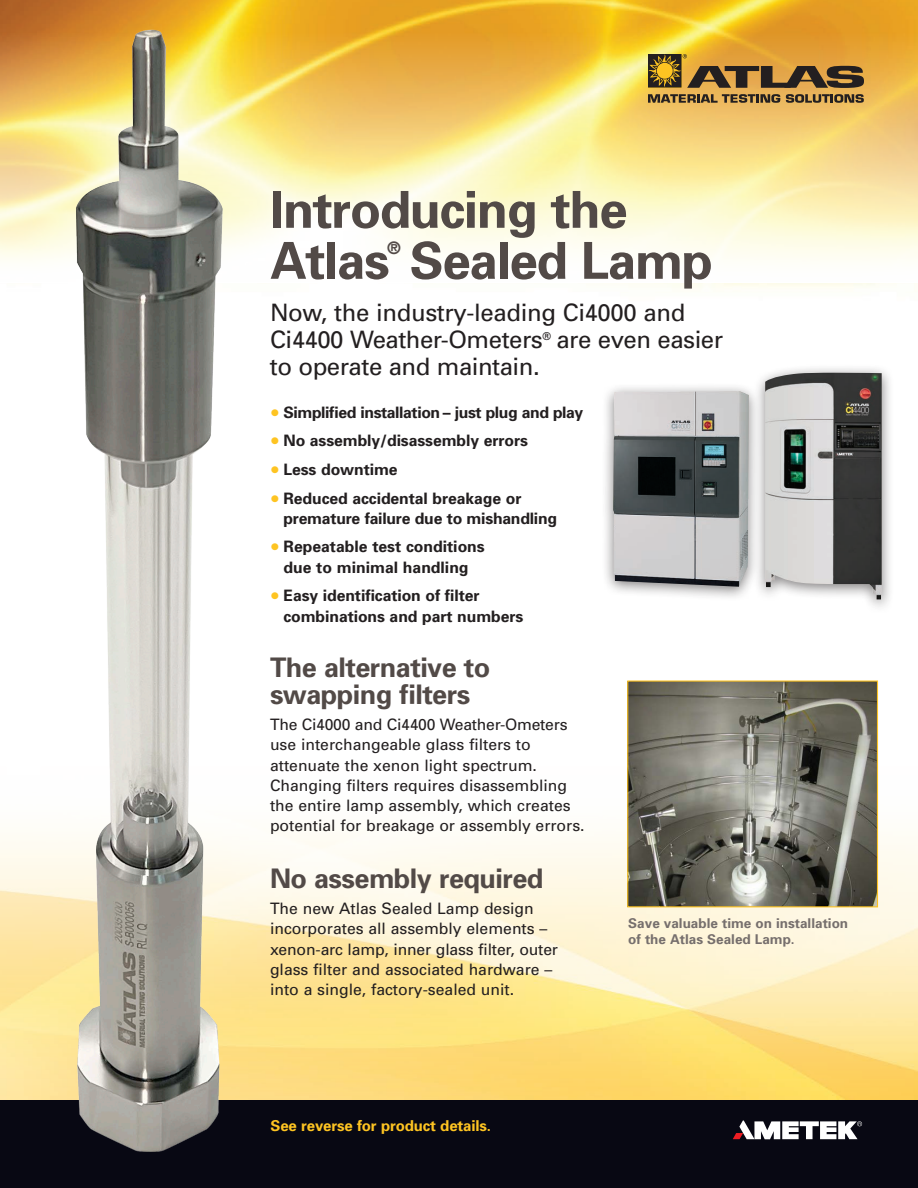
<style>
.page{position:relative;width:918px;height:1188px;background:#fff}
.page>*{position:absolute;margin:0;border:0;box-sizing:border-box;transform-origin:0 0}
.t1{font:700 51px/51px "Univers";letter-spacing:-.025em;color:#524a47}
.t2{font:700 27px/27px "Univers";letter-spacing:-.02em;color:#524a47}
.t3{font:24px/27px "Univers";letter-spacing:-.02em;color:#231f20}
.t4{font:700 17.25px "Univers";color:#524a47}
.t5{font:15.75px/20.2px "Univers";color:#231f20}
.t6{font:700 15.75px/20.2px "Univers";letter-spacing:-.005em;color:#231f20}
.t7{font:700 15.75px "Univers";letter-spacing:-.025em;color:#231f20}
.t8{font:700 15px "Univers";letter-spacing:-.01em;color:#fec422}
.t9{font:700 13.5px/16px "Univers";color:#766f6d}
.t10{font:10.8px "Univers";color:#231f20}
.s1{font-size:27.6px;color:#fec422}
</style>
<div class="page">
<img style="left:0;top:0;width:918px;height:760px">
<svg style="left:0;top:33px;width:918px;height:250px"></svg>
<svg style="left:0;top:760px;width:918px;height:340px"></svg>
<div style="left:0;top:1100px;width:918px;height:88px;background:#080813"></div>
<svg style="left:648px;top:94px;width:132px;height:9px"></svg>
<svg style="left:786px;top:94px;width:78px;height:9px"></svg>
<svg style="left:648px;top:54px;width:216px;height:34px;background:#967032"></svg>
<svg style="left:733px;top:1120px;width:129px;height:19px"></svg>
<img style="left:629px;top:682px;width:247px;height:223px">
<div style="left:627px;top:680px;width:251px;height:227px;border:1px solid #fec422"></div>
<div style="left:601px;top:364px;width:293px;height:250px;background:#231f20;opacity:.55"></div>
<img style="left:613px;top:391px;width:136px;height:196px">
<img style="left:765px;top:373px;width:117px;height:226px">
<img style="left:46px;top:24px;width:206px;height:1128px">
<h1 class="t1" style="left:270px;top:182px;width:444px">Introducing the<br>Atlas Sealed Lamp</h1>
<p class="t4" style="left:387px;top:237px;width:15px">®</p>
<h3 class="t3" style="left:270px;top:299px;width:417px">Now, the industry-leading Ci4000 and<br>Ci4400 Weather-Ometers</h3>
<p class="t10" style="left:542px;top:330px;width:10px">®</p>
<h3 class="t3" style="left:556px;top:326px;width:168px">are even easier</h3>
<h3 class="t3" style="left:270px;top:353px;width:271px">to operate and maintain.</h3>
<p class="t7" style="left:270px;top:402px;width:315px"><span class="s1">•</span> Simplified installation – just plug and play</p>
<p class="t6" style="left:270px;top:430px;width:260px"><span class="s1">•</span> No assembly/disassembly errors</p>
<p class="t6" style="left:270px;top:459px;width:129px"><span class="s1">•</span> Less downtime</p>
<p class="t6" style="left:283px;top:487px;width:275px;text-indent:-13px"><span class="s1">•</span> Reduced accidental breakage or premature failure due to mishandling</p>
<p class="t6" style="left:270px;top:536px;width:216px;text-align:center"><span class="s1">•</span> Repeatable test conditions due to minimal handling</p>
<p class="t6" style="left:283px;top:585px;width:241px;text-indent:-13px"><span class="s1">•</span> Easy identification of filter combinations and part numbers</p>
<h2 class="t2" style="left:270px;top:653px;width:222px">The alternative to swapping filters</h2>
<p class="t5" style="left:270px;top:714px;width:316px">The Ci4000 and Ci4400 Weather-Ometers use interchangeable glass filters to attenuate the xenon light spectrum.<br>Changing filters requires disassembling the entire lamp assembly, which creates potential for breakage or assembly errors.</p>
<h2 class="t2" style="left:270px;top:864px;width:275px">No assembly required</h2>
<p class="t5" style="left:270px;top:898px;width:290px">The new Atlas Sealed Lamp design incorporates all assembly elements – xenon-arc lamp, inner glass filter, outer glass filter and associated hardware – into a single, factory-sealed unit.</p>
<p class="t9" style="left:628px;top:915px;width:222px">Save valuable time on installation of the Atlas Sealed Lamp.</p>
<p class="t8" style="left:271px;top:1116px;width:222px">See reverse for product details.</p>
</div>
